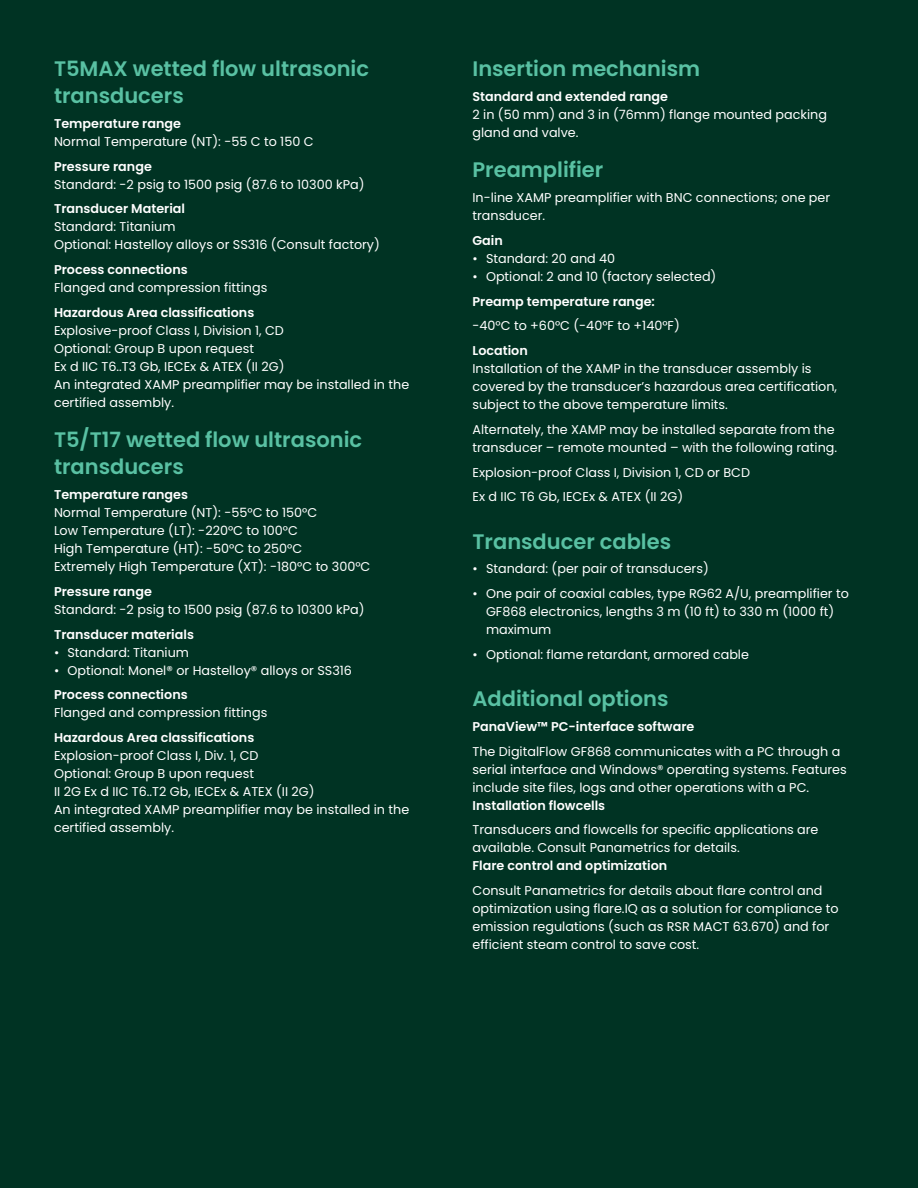
<style>
.page{position:relative;width:918px;height:1188px;background:#003323}
.page>*{position:absolute;margin:0;border:0;box-sizing:border-box;transform-origin:0 0}
.t1{font:600 21px/27px "Poppins";color:#59c1a3}
.t2{font:12.75px/18px "Poppins";color:#fff}
.t3{font:600 12.75px "Poppins";color:#fff}
</style>
<div class="page">
<h1 class="t1" style="left:54px;top:55px;width:317px">T5MAX wetted flow ultrasonic transducers</h1>
<p class="t3" style="left:54px;top:116px;width:129px">Temperature range</p>
<p class="t2" style="left:54px;top:132px;width:261px">Normal Temperature (NT): -55 C to 150 C</p>
<p class="t3" style="left:54px;top:159px;width:99px">Pressure range</p>
<p class="t2" style="left:54px;top:175px;width:312px">Standard: -2 psig to 1500 psig (87.6 to 10300 kPa)</p>
<p class="t3" style="left:54px;top:201px;width:133px">Transducer Material</p>
<p class="t2" style="left:54px;top:218px;width:327px">Standard: Titanium<br>Optional: Hastelloy alloys or SS316 (Consult factory)</p>
<p class="t3" style="left:54px;top:262px;width:135px">Process connections</p>
<p class="t2" style="left:54px;top:279px;width:215px">Flanged and compression fittings</p>
<p class="t3" style="left:54px;top:305px;width:202px">Hazardous Area classifications</p>
<p class="t2" style="left:54px;top:321px;width:357px">Explosive-proof Class I, Division 1, CD<br>Optional: Group B upon request<br>Ex d IIC T6..T3 Gb, IECEx &amp; ATEX (II 2G)<br>An integrated XAMP preamplifier may be installed in the certified assembly.</p>
<h1 class="t1" style="left:54px;top:427px;width:310px">T5/T17 wetted flow ultrasonic transducers</h1>
<p class="t3" style="left:54px;top:487px;width:136px">Temperature ranges</p>
<p class="t2" style="left:54px;top:504px;width:318px">Normal Temperature (NT): -55°C to 150°C<br>Low Temperature (LT): -220°C to 100°C<br>High Temperature (HT): -50°C to 250°C<br>Extremely High Temperature (XT): -180°C to 300°C</p>
<p class="t3" style="left:54px;top:584px;width:99px">Pressure range</p>
<p class="t2" style="left:54px;top:600px;width:312px">Standard: -2 psig to 1500 psig (87.6 to 10300 kPa)</p>
<p class="t3" style="left:54px;top:627px;width:141px">Transducer materials</p>
<p class="t2" style="left:54px;top:643px;width:137px">• Standard: Titanium</p>
<p class="t2" style="left:54px;top:661px;width:300px">• Optional: Monel® or Hastelloy® alloys or SS316</p>
<p class="t3" style="left:54px;top:687px;width:135px">Process connections</p>
<p class="t2" style="left:54px;top:704px;width:215px">Flanged and compression fittings</p>
<p class="t3" style="left:54px;top:730px;width:202px">Hazardous Area classifications</p>
<p class="t2" style="left:54px;top:747px;width:357px">Explosion-proof Class I, Div. 1, CD<br>Optional: Group B upon request<br>II 2G Ex d IIC T6..T2 Gb, IECEx &amp; ATEX (II 2G)<br>An integrated XAMP preamplifier may be installed in the certified assembly.</p>
<h1 class="t1" style="left:472px;top:55px;width:229px">Insertion mechanism</h1>
<p class="t3" style="left:472px;top:89px;width:197px">Standard and extended range</p>
<p class="t2" style="left:472px;top:105px;width:356px">2 in (50 mm) and 3 in (76mm) flange mounted packing gland and valve.</p>
<h1 class="t1" style="left:472px;top:157px;width:132px">Preamplifier</h1>
<p class="t2" style="left:472px;top:189px;width:359px">In-line XAMP preamplifier with BNC connections; one per transducer.</p>
<p class="t3" style="left:472px;top:233px;width:32px">Gain</p>
<p class="t2" style="left:472px;top:249px;width:144px">• Standard: 20 and 40</p>
<p class="t2" style="left:472px;top:267px;width:245px">• Optional: 2 and 10 (factory selected)</p>
<p class="t3" style="left:472px;top:294px;width:184px">Preamp temperature range:</p>
<p class="t2" style="left:472px;top:317px;width:209px">-40°C to +60°C (-40°F to +140°F)</p>
<p class="t3" style="left:472px;top:343px;width:57px">Location</p>
<p class="t2" style="left:472px;top:360px;width:366px">Installation of the XAMP in the transducer assembly is covered by the transducer’s hazardous area certification, subject to the above temperature limits.</p>
<p class="t2" style="left:472px;top:420px;width:366px">Alternately, the XAMP may be installed separate from the transducer – remote mounted – with the following rating.</p>
<p class="t2" style="left:472px;top:460px;width:279px;line-height:24.8px">Explosion-proof Class I, Division 1, CD or BCD<br>Ex d IIC T6 Gb, IECEx &amp; ATEX (II 2G)</p>
<h1 class="t1" style="left:472px;top:528px;width:200px">Transducer cables</h1>
<p class="t2" style="left:472px;top:560px;width:238px">• Standard: (per pair of transducers)</p>
<p class="t2" style="left:486px;top:585px;width:364px;text-indent:-14px">• One pair of coaxial cables, type RG62 A/U, preamplifier to<br>GF868 electronics, lengths 3 m (10 ft) to 330 m (1000 ft) maximum</p>
<p class="t2" style="left:472px;top:645px;width:278px">• Optional: flame retardant, armored cable</p>
<h1 class="t1" style="left:472px;top:685px;width:198px">Additional options</h1>
<p class="t3" style="left:472px;top:719px;width:223px">PanaView™ PC-interface software</p>
<p class="t2" style="left:472px;top:742px;width:376px">The DigitalFlow GF868 communicates with a PC through a serial interface and Windows® operating systems. Features include site files, logs and other operations with a PC.</p>
<p class="t3" style="left:472px;top:798px;width:134px">Installation flowcells</p>
<p class="t2" style="left:472px;top:821px;width:348px">Transducers and flowcells for specific applications are available. Consult Panametrics for details.</p>
<p class="t3" style="left:472px;top:858px;width:196px">Flare control and optimization</p>
<p class="t2" style="left:472px;top:882px;width:368px">Consult Panametrics for details about flare control and optimization using flare.IQ as a solution for compliance to emission regulations (such as RSR MACT 63.670) and for efficient steam control to save cost.</p>
</div>
